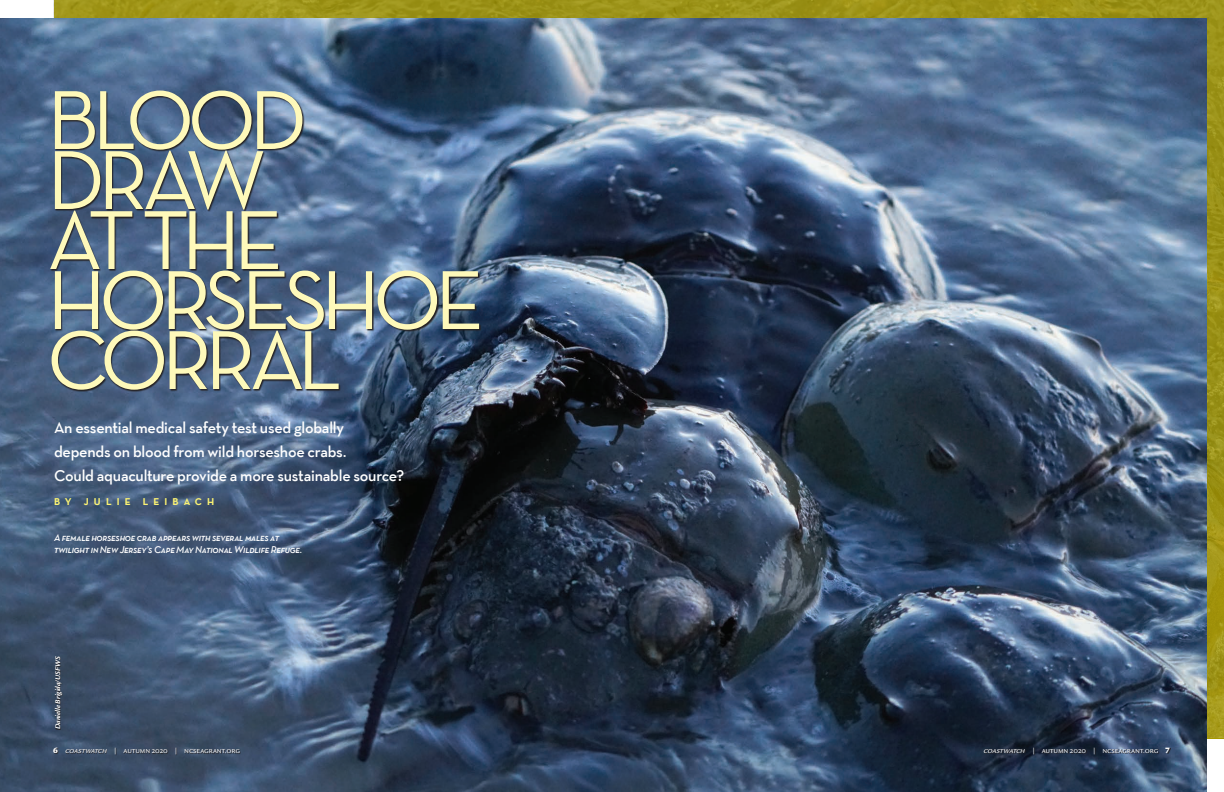
<style>
.page{position:relative;width:1224px;height:792px;background:#fff}
.page>*{position:absolute;margin:0;border:0;box-sizing:border-box;transform-origin:0 0}
.t1{font:85px "Neutra Text TF Book SC Alt";letter-spacing:-.08em;color:#fef9ba}
.t2{font:600 16px "Neutra Text TF";letter-spacing:-.015em;color:#fff}
.t3{font:10px "Neutra Text TF Demi SC Italic Alt";letter-spacing:-.025em;color:#fff}
.t4{font:10px "Neutra Text TF Bold SC Alt";letter-spacing:.515em;color:#fcf373}
.t5{font:8px "Legacy Sans SC";letter-spacing:-.01em;color:#fff}
.t6{font:italic 700 7px "Legacy Sans";color:#fff}
.s1{font-family:"Legacy Sans";font-weight:900}
.s2{font-style:italic}
.s3{font-weight:500}
</style>
<div class="page">
<img style="left:54px;top:0;width:1170px;height:738px">
<img style="left:0;top:18px;width:1206px;height:774px">
<svg style="left:54px;top:748px;width:187px;height:8px"></svg>
<svg style="left:984px;top:748px;width:187px;height:8px"></svg>
<svg style="left:50px;top:91px;width:432px;height:301px;background:#465b79"></svg>
<svg style="left:55px;top:656px;width:8px;height:74px"></svg>
<p class="t1" style="left:47px;top:69px;width:262px">BLOOD</p>
<p class="t1" style="left:47px;top:129px;width:221px">DRAW</p>
<p class="t1" style="left:47px;top:189px;width:237px">AT THE</p>
<p class="t1" style="left:47px;top:249px;width:439px">HORSESHOE</p>
<p class="t1" style="left:47px;top:309px;width:297px">CORRAL</p>
<p class="t2" style="left:54px;top:418px;width:292px">An essential medical safety test used globally</p>
<p class="t2" style="left:54px;top:442px;width:294px">depends on blood from wild horseshoe crabs.</p>
<p class="t2" style="left:54px;top:466px;width:352px">Could aquaculture provide a more sustainable source?</p>
<p class="t4" style="left:54px;top:495px;width:162px">BY JULIE LEIBACH</p>
<p class="t3" style="left:54px;top:531px;width:227px">A female horseshoe crab appears with several males at</p>
<p class="t3" style="left:54px;top:543px;width:250px">twilight in New Jersey’s Cape May National Wildlife Refuge.</p>
<p class="t6" style="left:53px;top:729px;width:75px;rotate:-90deg">Danielle Brigida/USFWS</p>
<p class="t5" style="left:53px;top:746px;width:188px"><span class="s1">6</span> <span class="s2">coastwatch</span> <span class="s3">|</span> autumn 2020 <span class="s3">|</span> ncseagrant.org</p>
<p class="t5" style="left:983px;top:746px;width:188px"><span class="s2">coastwatch</span> <span class="s3">|</span> autumn 2020 <span class="s3">|</span> ncseagrant.org <span class="s1">7</span></p>
</div>
